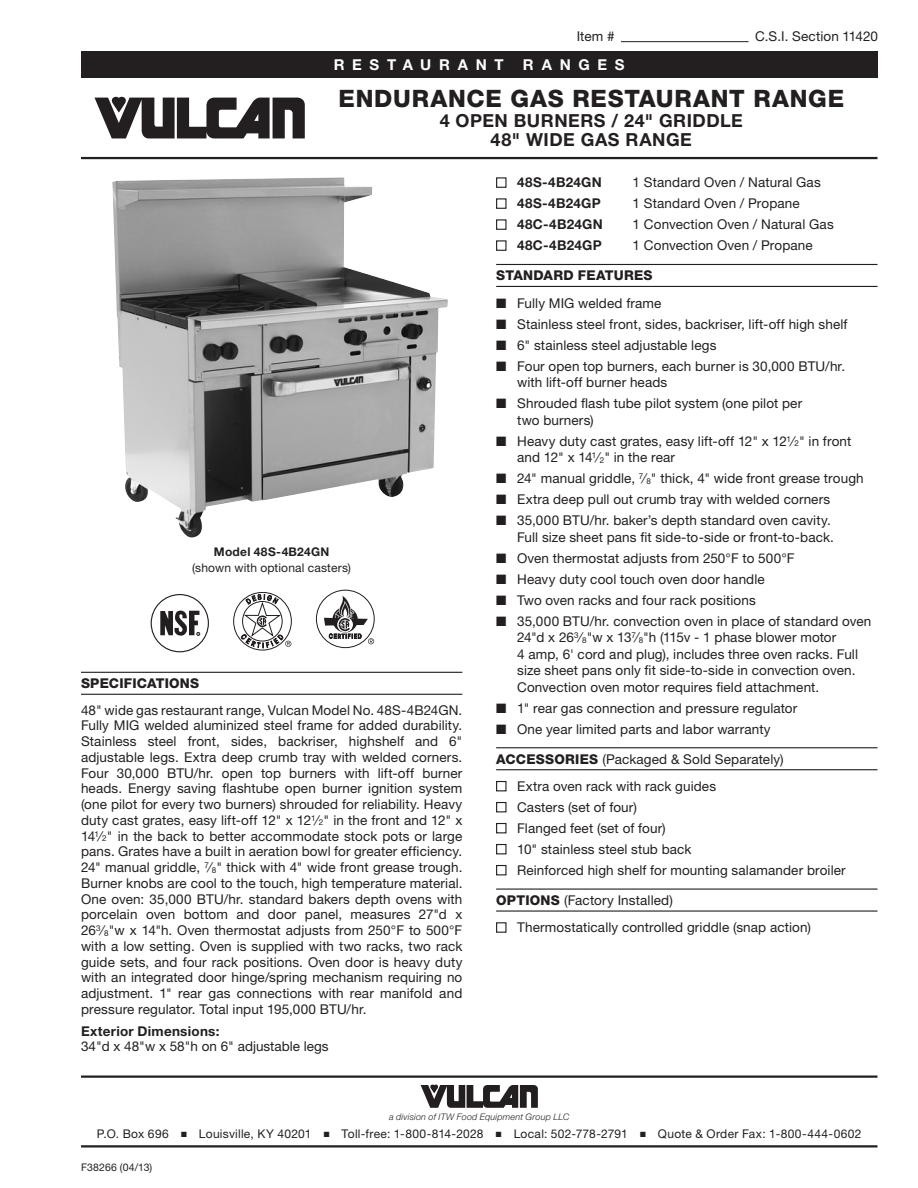
<style>
.page{position:relative;width:918px;height:1188px;background:#fff}
.page>*{position:absolute;margin:0;border:0;box-sizing:border-box;transform-origin:0 0}
.t1{font:800 24px "Helvetica Neue LT Std";letter-spacing:.035em;color:#231f20}
.Title_Sub_1{font:700 18px/19.5px "Helvetica Neue LT Std";letter-spacing:.03em;color:#231f20;text-align:center}
.t2{font:700 15px "Helvetica Neue LT Std";letter-spacing:.515em;color:#fff}
.Body_1_Align-Justify{font:13.5px/15.8px "Helvetica Neue LT Std";letter-spacing:.01em;color:#231f20}
.Sub_Head_1{font:13.5px "Helvetica Neue LT Std";letter-spacing:.01em;color:#231f20}
.Body_2_Align-Left{font:13.5px/15px "Helvetica Neue LT Std";color:#231f20}
.t3{font:700 13.5px "Helvetica Neue LT Std";letter-spacing:.02em;color:#231f20}
.Sub_Head_1-2{font:800 13.5px "Helvetica Neue LT Std";letter-spacing:.015em;color:#231f20}
.Note-Image{font:12px/15.8px "Helvetica Neue LT Std";letter-spacing:.02em;color:#231f20;text-align:center}
.t4{font:10.5px "Helvetica Neue LT Std";letter-spacing:.02em;color:#231f20}
.t5{font:italic 300 9px "Helvetica Neue LT Std";letter-spacing:.02em;color:#231f20}
.s1{font-size:8.1px}
.s2{font-weight:800}
.s3{font-weight:700}
</style>
<div class="page">
<div style="left:81px;top:51px;width:796px;height:27px;background:#231f20"></div>
<hr style="left:81px;top:1076px;width:797px;height:2px;background:#231f20">
<svg style="left:421px;top:1085px;width:117px;height:23px"></svg>
<hr style="left:81px;top:1145px;width:797px;height:3px;background:#231f20">
<svg style="left:94px;top:97px;width:211px;height:41px"></svg>
<hr style="left:81px;top:157px;width:797px;height:2px;background:#231f20">
<hr style="left:621px;top:41px;width:128px;height:1px;background:#231f20">
<hr style="left:496px;top:264px;width:381px;height:1px;background:#231f20">
<hr style="left:496px;top:286px;width:381px;height:1px;background:#231f20">
<hr style="left:496px;top:747px;width:381px;height:1px;background:#231f20">
<hr style="left:496px;top:769px;width:381px;height:1px;background:#231f20">
<hr style="left:496px;top:889px;width:381px;height:1px;background:#231f20">
<hr style="left:496px;top:910px;width:381px;height:2px;background:#231f20">
<div style="left:496px;top:177px;width:11px;height:11px;border:1px solid #231f20"></div>
<div style="left:496px;top:198px;width:11px;height:11px;border:1px solid #231f20"></div>
<div style="left:496px;top:219px;width:11px;height:11px;border:1px solid #231f20"></div>
<div style="left:496px;top:240px;width:11px;height:11px;border:1px solid #231f20"></div>
<div style="left:496px;top:781px;width:11px;height:10px;border:1px solid #231f20"></div>
<div style="left:496px;top:802px;width:11px;height:10px;border:1px solid #231f20"></div>
<div style="left:496px;top:823px;width:11px;height:10px;border:1px solid #231f20"></div>
<div style="left:496px;top:844px;width:11px;height:10px;border:1px solid #231f20"></div>
<div style="left:496px;top:865px;width:11px;height:10px;border:1px solid #231f20"></div>
<div style="left:496px;top:922px;width:11px;height:11px;border:1px solid #231f20"></div>
<svg style="left:233px;top:592px;width:59px;height:58px"></svg>
<div style="left:316px;top:590px;width:59px;height:58px;border:1px solid #231f20;border-radius:50%"></div>
<svg style="left:324px;top:596px;width:50px;height:48px"></svg>
<div style="left:151px;top:594px;width:58px;height:58px;border:1px solid #231f20;border-radius:50%"></div>
<svg style="left:160px;top:610px;width:40px;height:26px"></svg>
<hr style="left:81px;top:672px;width:381px;height:1px;background:#231f20">
<hr style="left:81px;top:694px;width:381px;height:1px;background:#231f20">
<img style="left:112px;top:177px;width:336px;height:360px">
<p class="Body_1_Align-Justify" style="left:577px;top:28px;width:39px">Item #</p>
<p class="Body_1_Align-Justify" style="left:755px;top:28px;width:124px">C.S.I. Section 11420</p>
<p class="t2" style="left:334px;top:55px;width:172px">RESTAURANT</p>
<p class="t2" style="left:523px;top:55px;width:103px">RANGES</p>
<p class="t1" style="left:338px;top:84px;width:507px">ENDURANCE GAS RESTAURANT RANGE</p>
<p class="Title_Sub_1" style="left:440px;top:110px;width:305px">4 OPEN BURNERS / 24" GRIDDLE<br>48" WIDE GAS RANGE</p>
<p class="t3" style="left:517px;top:174px;width:86px">48S-4B24GN</p>
<p class="Body_1_Align-Justify" style="left:633px;top:174px;width:190px">1 Standard Oven / Natural Gas</p>
<p class="t3" style="left:517px;top:195px;width:85px">48S-4B24GP</p>
<p class="Body_1_Align-Justify" style="left:633px;top:195px;width:169px">1 Standard Oven / Propane</p>
<p class="t3" style="left:517px;top:216px;width:87px">48C-4B24GN</p>
<p class="Body_1_Align-Justify" style="left:633px;top:216px;width:203px">1 Convection Oven / Natural Gas</p>
<p class="t3" style="left:517px;top:237px;width:86px">48C-4B24GP</p>
<p class="Body_1_Align-Justify" style="left:633px;top:237px;width:182px">1 Convection Oven / Propane</p>
<p class="Sub_Head_1-2" style="left:496px;top:267px;width:158px">STANDARD FEATURES</p>
<p class="Body_1_Align-Justify" style="left:496px;top:295px;width:167px">■ Fully MIG welded frame</p>
<p class="Body_1_Align-Justify" style="left:496px;top:316px;width:353px">■ Stainless steel front, sides, backriser, lift-off high shelf</p>
<p class="Body_1_Align-Justify" style="left:496px;top:337px;width:222px">■ 6" stainless steel adjustable legs</p>
<p class="Body_1_Align-Justify" style="left:517px;top:357px;width:329px;line-height:16.5px;text-indent:-21px">■ Four open top burners, each burner is 30,000 BTU/hr. with lift-off burner heads</p>
<p class="Body_1_Align-Justify" style="left:517px;top:395px;width:287px;line-height:16.5px;text-indent:-21px">■ Shrouded flash tube pilot system (one pilot per two burners)</p>
<p class="Body_1_Align-Justify" style="left:517px;top:432px;width:336px;line-height:16.5px;text-indent:-21px">■ Heavy duty cast grates, easy lift-off 12" x 12<sup>1</sup>⁄<span class="s1">2</span>" in front and 12" x 14<sup>1</sup>⁄<span class="s1">2</span>" in the rear</p>
<p class="Body_1_Align-Justify" style="left:496px;top:470px;width:369px">■ 24" manual griddle, <sup>7</sup>⁄<span class="s1">8</span>" thick, 4" wide front grease trough</p>
<p class="Body_1_Align-Justify" style="left:496px;top:491px;width:336px">■ Extra deep pull out crumb tray with welded corners</p>
<p class="Body_1_Align-Justify" style="left:496px;top:512px;width:339px;line-height:16.5px;text-align:right">■ 35,000 BTU/hr. baker’s depth standard oven cavity.<br>Full size sheet pans fit side-to-side or front-to-back.</p>
<p class="Body_1_Align-Justify" style="left:496px;top:550px;width:300px">■ Oven thermostat adjusts from 250°F to 500°F</p>
<p class="Body_1_Align-Justify" style="left:496px;top:571px;width:270px">■ Heavy duty cool touch oven door handle</p>
<p class="Body_1_Align-Justify" style="left:496px;top:592px;width:261px">■ Two oven racks and four rack positions</p>
<p class="Body_1_Align-Justify" style="left:517px;top:612px;width:356px;line-height:16.5px;text-indent:-21px">■ 35,000 BTU/hr. convection oven in place of standard oven 24"d x 26<sup>3</sup>⁄<span class="s1">8</span>"w x 13<sup>7</sup>⁄<span class="s1">8</span>"h (115v - 1 phase blower motor<br>4 amp, 6' cord and plug), includes three oven racks. Full size sheet pans only fit side-to-side in convection oven.<br>Convection oven motor requires field attachment.</p>
<p class="Body_1_Align-Justify" style="left:496px;top:700px;width:303px">■ 1" rear gas connection and pressure regulator</p>
<p class="Body_1_Align-Justify" style="left:496px;top:721px;width:276px">■ One year limited parts and labor warranty</p>
<p class="Sub_Head_1" style="left:496px;top:751px;width:289px"><span class="s2">ACCESSORIES</span> (Packaged &amp; Sold Separately)</p>
<p class="Body_1_Align-Justify" style="left:517px;top:778px;width:201px">Extra oven rack with rack guides</p>
<p class="Body_1_Align-Justify" style="left:517px;top:799px;width:121px">Casters (set of four)</p>
<p class="Body_1_Align-Justify" style="left:517px;top:820px;width:150px">Flanged feet (set of four)</p>
<p class="Body_1_Align-Justify" style="left:517px;top:841px;width:176px">10" stainless steel stub back</p>
<p class="Body_1_Align-Justify" style="left:517px;top:862px;width:330px">Reinforced high shelf for mounting salamander broiler</p>
<p class="Sub_Head_1" style="left:496px;top:892px;width:178px"><span class="s2">OPTIONS</span> (Factory Installed)</p>
<p class="Body_1_Align-Justify" style="left:517px;top:919px;width:295px">Thermostatically controlled griddle (snap action)</p>
<p class="Note-Image" style="left:192px;top:544px;width:160px"><span class="s3">Model 48S-4B24GN<br></span>(shown with optional casters)</p>
<p class="Sub_Head_1-2" style="left:81px;top:675px;width:120px">SPECIFICATIONS</p>
<p class="Body_1_Align-Justify" style="left:81px;top:702px;width:383px;text-align:justify">48" wide gas restaurant range, Vulcan Model No. 48S-4B24GN.<br>Fully MIG welded aluminized steel frame for added durability.<br>Stainless steel front, sides, backriser, highshelf and 6" adjustable legs. Extra deep crumb tray with welded corners.<br>Four 30,000 BTU/hr. open top burners with lift-off burner heads. Energy saving flashtube open burner ignition system (one pilot for every two burners) shrouded for reliability. Heavy duty cast grates, easy lift-off 12" x 12<sup>1</sup>⁄<span class="s1">2</span>" in the front and 12" x 14<sup>1</sup>⁄<span class="s1">2</span>" in the back to better accommodate stock pots or large pans. Grates have a built in aeration bowl for greater efficiency.<br>24" manual griddle, <sup>7</sup>⁄<span class="s1">8</span>" thick with 4" wide front grease trough.<br>Burner knobs are cool to the touch, high temperature material.<br>One oven: 35,000 BTU/hr. standard bakers depth ovens with porcelain oven bottom and door panel, measures 27"d x 26<sup>3</sup>⁄<span class="s1">8</span>"w x 14"h. Oven thermostat adjusts from 250°F to 500°F with a low setting. Oven is supplied with two racks, two rack guide sets, and four rack positions. Oven door is heavy duty with an integrated door hinge/spring mechanism requiring no adjustment. 1" rear gas connections with rear manifold and pressure regulator. Total input 195,000 BTU/hr.</p>
<p class="Body_2_Align-Left" style="left:81px;top:1023px;width:249px"><span class="s3">Exterior Dimensions:<br></span>34"d x 48"w x 58"h on 6" adjustable legs</p>
<p class="t5" style="left:389px;top:1111px;width:182px">a division of ITW Food Equipment Group LLC</p>
<p class="Note-Image" style="left:97px;top:1126px;width:766px">P.O. Box 696 ■ Louisville, KY 40201 ■ Toll-free: 1-800-814-2028 ■ Local: 502-778-2791 ■ Quote &amp; Order Fax: 1-800-444-0602</p>
<p class="t4" style="left:81px;top:1161px;width:73px">F38266 (04/13)</p>
</div>
